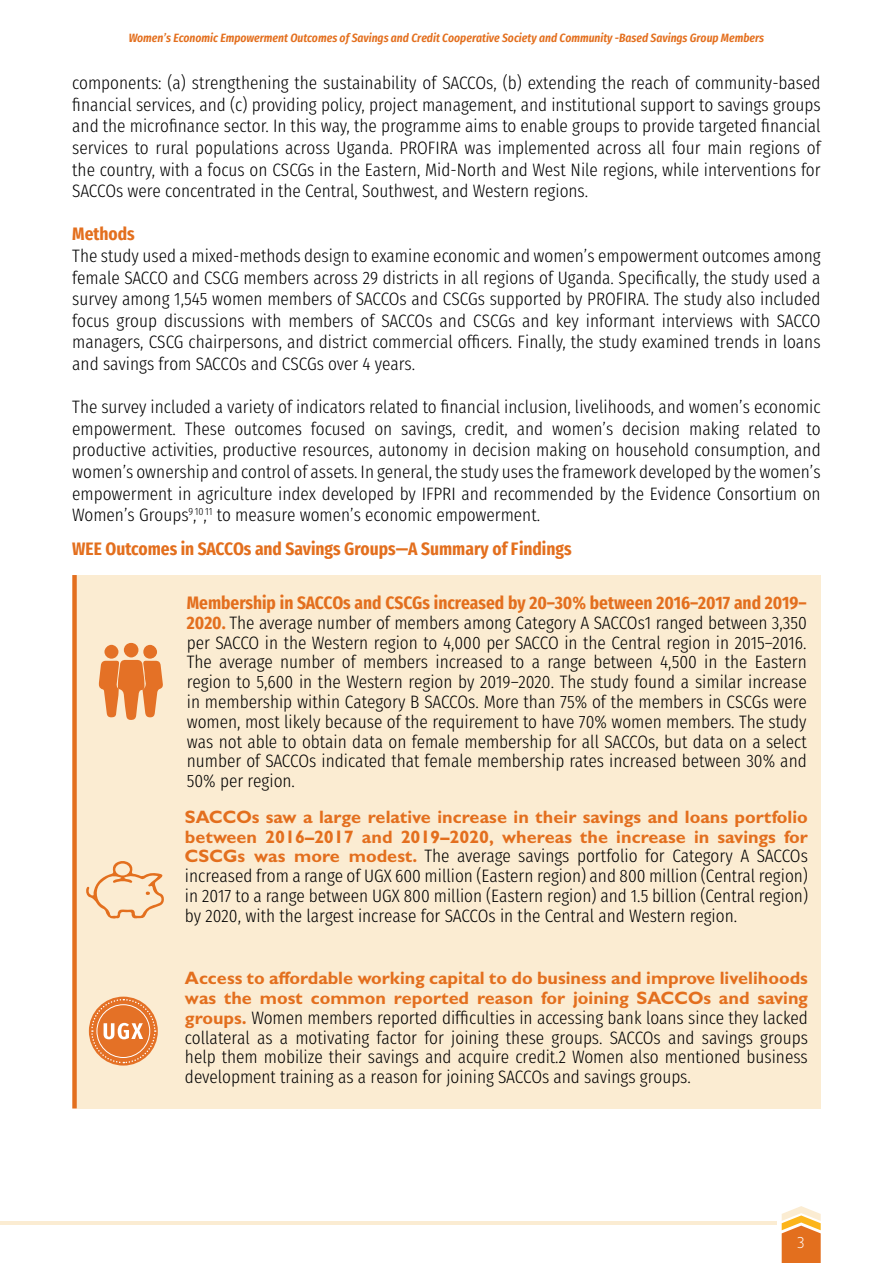
<style>
.page{position:relative;width:893px;height:1263px;background:#fff}
.page>*{position:absolute;margin:0;border:0;box-sizing:border-box;transform-origin:0 0}
.t1{font:300 18px/21.6px "Fira Sans Condensed";color:#000;text-align:justify}
.t2{font:700 18px/19.8px "Gill Sans MT Pro";color:#e36f1e}
.t3{font:700 18px "Fira Sans Condensed";color:#e36f1e}
.t4{font:300 16.05px "Gill Sans MT Pro";color:#fff}
.t5{font:italic 600 12px "Fira Sans Condensed";color:#e36f1e}
.s1{font-weight:700;color:#e36f1e}
.s2{font-family:"Gill Sans MT Pro";font-weight:700;color:#e36f1e}
</style>
<div class="page">
<hr style="left:0;top:1221px;width:777px;height:3px;background:#fbecd2">
<svg style="left:782px;top:1206px;width:39px;height:57px;background:#ed9f5a"></svg>
<div style="left:77px;top:575px;width:744px;height:533px;background:#fbecd2"></div>
<div style="left:72px;top:575px;width:5px;height:533px;background:#e36f1e"></div>
<svg style="left:99px;top:660px;width:64px;height:60px"></svg>
<div style="left:124px;top:643px;width:15px;height:14px;background:#e47126;border-radius:50%"></div>
<div style="left:104px;top:645px;width:14px;height:14px;background:#e47126;border-radius:50%"></div>
<div style="left:143px;top:645px;width:14px;height:14px;background:#e47126;border-radius:50%"></div>
<svg style="left:86px;top:861px;width:78px;height:58px"></svg>
<svg style="left:90px;top:998px;width:66px;height:66px"></svg>
<p class="t5" style="left:129px;top:29px;width:637px">Women’s Economic Empowerment Outcomes of Savings and Credit Cooperative Society and Community -Based Savings Group Members</p>
<p class="t1" style="left:72px;top:70px;width:750px">components: (a) strengthening the sustainability of SACCOs, (b) extending the reach of community-based financial services, and (c) providing policy, project management, and institutional support to savings groups and the microfinance sector. In this way, the programme aims to enable groups to provide targeted financial services to rural populations across Uganda. PROFIRA was implemented across all four main regions of the country, with a focus on CSCGs in the Eastern, Mid-North and West Nile regions, while interventions for SACCOs were concentrated in the Central, Southwest, and Western regions.</p>
<p class="t3" style="left:72px;top:218px;width:64px">Methods</p>
<p class="t1" style="left:72px;top:243px;width:750px">The study used a mixed-methods design to examine economic and women’s empowerment outcomes among female SACCO and CSCG members across 29 districts in all regions of Uganda. Specifically, the study used a survey among 1,545 women members of SACCOs and CSCGs supported by PROFIRA. The study also included focus group discussions with members of SACCOs and CSCGs and key informant interviews with SACCO managers, CSCG chairpersons, and district commercial officers. Finally, the study examined trends in loans and savings from SACCOs and CSCGs over 4 years.</p>
<p class="t1" style="left:72px;top:394px;width:750px">The survey included a variety of indicators related to financial inclusion, livelihoods, and women’s economic empowerment. These outcomes focused on savings, credit, and women’s decision making related to productive activities, productive resources, autonomy in decision making on household consumption, and women’s ownership and control of assets. In general, the study uses the framework developed by the women’s empowerment in agriculture index developed by IFPRI and recommended by the Evidence Consortium on Women’s Groups<sup>9</sup>,<sup>10</sup>,<sup>11</sup> to measure women’s economic empowerment.</p>
<p class="t3" style="left:72px;top:532px;width:501px">WEE Outcomes in SACCOs and Savings Groups—A Summary of Findings</p>
<p class="t1" style="left:187px;top:591px;width:621px;line-height:19.8px"><span class="s1">Membership in SACCOs and CSCGs increased by 20–30% between 2016–2017 and 2019– 2020.</span> The average number of members among Category A SACCOs1 ranged between 3,350 per SACCO in the Western region to 4,000 per SACCO in the Central region in 2015–2016.<br>The average number of members increased to a range between 4,500 in the Eastern region to 5,600 in the Western region by 2019–2020. The study found a similar increase in membership within Category B SACCOs. More than 75% of the members in CSCGs were women, most likely because of the requirement to have 70% women members. The study was not able to obtain data on female membership for all SACCOs, but data on a select number of SACCOs indicated that female membership rates increased between 30% and 50% per region.</p>
<p class="t2" style="left:185px;top:806px;width:624px">SACCOs saw a large relative increase in their savings and loans portfolio between 2016–2017 and 2019–2020, whereas the increase in savings for</p>
<p class="t1" style="left:185px;top:844px;width:624px;line-height:19.8px"><span class="s2">CSCGs was more modest.</span> The average savings portfolio for Category A SACCOs increased from a range of UGX 600 million (Eastern region) and 800 million (Central region) in 2017 to a range between UGX 800 million (Eastern region) and 1.5 billion (Central region) by 2020, with the largest increase for SACCOs in the Central and Western region.</p>
<p class="t2" style="left:185px;top:968px;width:624px">Access to affordable working capital to do business and improve livelihoods was the most common reported reason for joining SACCOs and saving</p>
<p class="t1" style="left:185px;top:1006px;width:624px;line-height:19.8px"><span class="s2">groups.</span> Women members reported difficulties in accessing bank loans since they lacked collateral as a motivating factor for joining these groups. SACCOs and savings groups help them mobilize their savings and acquire credit.2 Women also mentioned business development training as a reason for joining SACCOs and savings groups.</p>
<p class="t4" style="left:797px;top:1232px;width:10px">3</p>
</div>
